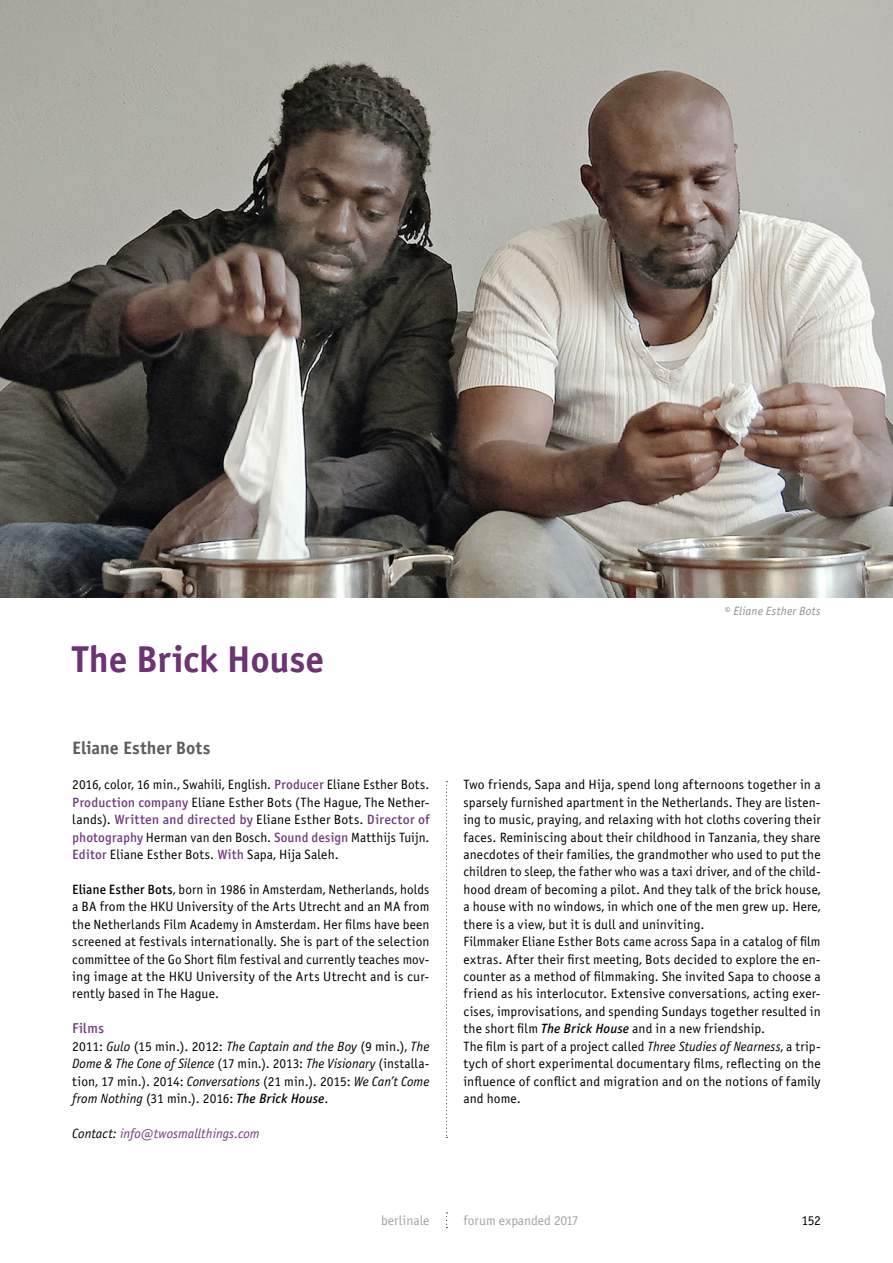
<style>
.page{position:relative;width:893px;height:1263px;background:#fff}
.page>*{position:absolute;margin:0;border:0;box-sizing:border-box;transform-origin:0 0}
.titel{font:37.5px "Officina Sans Bold ITC";letter-spacing:-.005em;color:#6d3374}
.regie{font:18px "Officina Sans Bold ITC";color:#5d5d5c}
.zwischenüberschrift{font:14.25px "Officina Sans Medium ITC";letter-spacing:.005em;color:#70397e}
.synopsis_lang{font:13.5px/17.4px "Officina Sans Book ITC";letter-spacing:.01em;color:#000;text-align:justify}
.Bios{font:13.5px/17.4px "Officina Sans Book ITC";letter-spacing:.01em;color:#000;text-align:justify}
.Credits{font:13.5px/17.4px "Officina Sans Book ITC";letter-spacing:.005em;color:#000;text-align:justify}
.text_box_16{font:13.5px/17.4px "Officina Sans Book ITC";color:#000;text-align:justify}
.Kontakt{font:italic 13.5px "Officina Sans Book ITC";color:#70397e}
.t1{font:13.5px "Officina Sans Book ITC";color:#a4a4a4}
.seitenzahl_re{font:13.5px "Officina Sans Book ITC";color:#000}
.Bildunterschrift{font:italic 12px "Officina Sans Book ITC";letter-spacing:.015em;color:#8f8f8f}
.s1{font-family:"Officina Sans Medium ITC";color:#70397e}
.s2{font-family:"Officina Sans Medium ITC"}
.s3{font-style:italic}
.s4{font-family:"Officina Sans Medium ITC";font-style:italic}
.s5{color:#000}
</style>
<div class="page">
<svg style="left:446px;top:781px;width:1px;height:357px"></svg>
<img style="left:0;top:0;width:893px;height:597px">
<p class="titel" style="left:72px;top:636px;width:253px">The Brick House</p>
<p class="regie" style="left:72px;top:737px;width:140px">Eliane Esther Bots</p>
<p class="Credits" style="left:72px;top:776px;width:359px">2016, color, 16 min., Swahili, English. <span class="s1">Producer</span> Eliane Esther Bots.<br><span class="s1">Production company</span> Eliane Esther Bots (The Hague, The Nether&shy;lands). <span class="s1">Written and directed by</span> Eliane Esther Bots. <span class="s1">Director of photography</span> Herman van den Bosch. <span class="s1">Sound design</span> Matthijs Tuijn.<br><span class="s1">Editor</span> Eliane Esther Bots. <span class="s1">With</span> Sapa, Hija Saleh.</p>
<p class="Bios" style="left:72px;top:881px;width:359px"><span class="s2">Eliane Esther Bots</span>, born in 1986 in Amsterdam, Netherlands, holds a BA from the HKU University of the Arts Utrecht and an MA from the Netherlands Film Academy in Amsterdam. Her films have been screened at festivals internationally. She is part of the selection committee of the Go Short film festival and currently teaches mov&shy;ing image at the HKU University of the Arts Utrecht and is cur&shy;rently based in The Hague.</p>
<p class="zwischenüberschrift" style="left:72px;top:1020px;width:33px">Films</p>
<p class="text_box_16" style="left:72px;top:1037px;width:359px">2011: <span class="s3">Gulo</span> (15 min.). 2012: <span class="s3">The Captain and the Boy</span> (9 min.), <span class="s3">The Dome &amp; The Cone of Silence</span> (17 min.). 2013: <span class="s3">The Visionary</span> (installa&shy;tion, 17 min.). 2014: <span class="s3">Conversations</span> (21 min.). 2015: <span class="s3">We Can’t Come from Nothing</span> (31 min.). 2016: <span class="s4">The Brick House</span>.</p>
<p class="Kontakt" style="left:72px;top:1126px;width:189px"><span class="s5">Contact:</span> info@twosmallthings.com</p>
<p class="Bildunterschrift" style="left:725px;top:604px;width:97px">© Eliane Esther Bots</p>
<p class="synopsis_lang" style="left:463px;top:776px;width:359px">Two friends, Sapa and Hija, spend long afternoons together in a sparsely furnished apartment in the Netherlands. They are listen&shy;ing to music, praying, and relaxing with hot cloths covering their faces. Reminiscing about their childhood in Tanzania, they share anecdotes of their families, the grandmother who used to put the children to sleep, the father who was a taxi driver, and of the child&shy;hood dream of becoming a pilot. And they talk of the brick house, a house with no windows, in which one of the men grew up. Here, there is a view, but it is dull and uninviting.</p>
<p class="synopsis_lang" style="left:463px;top:933px;width:359px">Filmmaker Eliane Esther Bots came across Sapa in a catalog of film extras. After their first meeting, Bots decided to explore the en&shy;counter as a method of filmmaking. She invited Sapa to choose a friend as his interlocutor. Extensive conversations, acting exer&shy;cises, improvisations, and spending Sundays together resulted in the short film <span class="s4">The Brick House</span> and in a new friendship.</p>
<p class="Bios" style="left:463px;top:1037px;width:359px">The film is part of a project called <span class="s3">Three Studies of Nearness</span>, a trip&shy;tych of short experimental documentary films, reflecting on the influence of conflict and migration and on the notions of family and home.</p>
<p class="t1" style="left:381px;top:1213px;width:50px">berlinale</p>
<p class="t1" style="left:463px;top:1213px;width:116px">forum expanded 2017</p>
<p class="seitenzahl_re" style="left:801px;top:1213px;width:21px">152</p>
</div>
